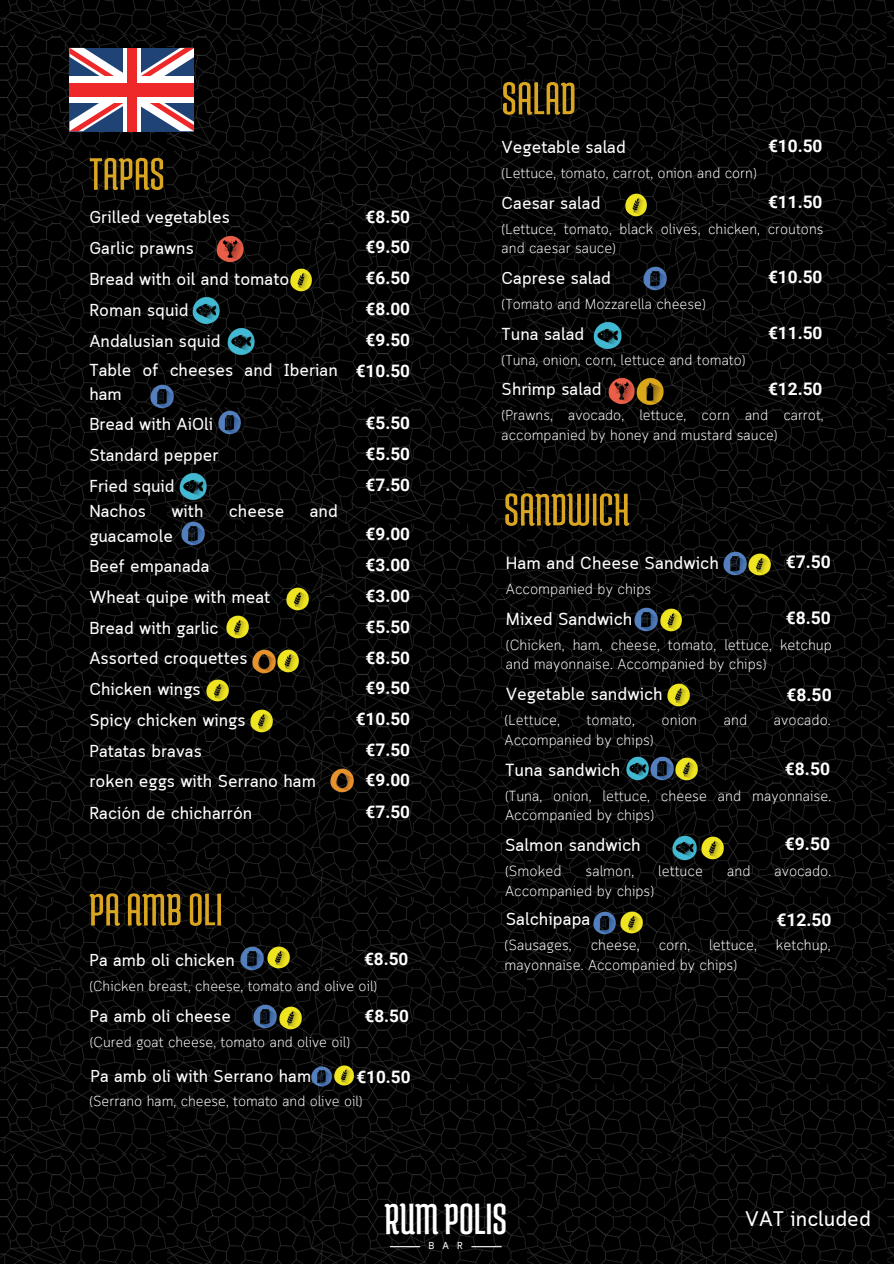
<style>
.page{position:relative;width:894px;height:1264px;background:#fff}
.page>*{position:absolute;margin:0;border:0;box-sizing:border-box;transform-origin:0 0}
.t1{font:46.5px "Medula One";color:#fff}
.t2{font:700 21px "Cloud Loop";color:#fff}
.t3{font:700 17.4px "Cloud Loop";color:#fff}
.t4{font:700 17.4px "Roboto";color:#fff}
.t5{font:700 17.25px "Cloud Loop";color:#fff}
.t6{font:700 17.25px "Roboto";color:#fff}
.t7{font:700 17.1px "Cloud Loop";color:#fff}
.t8{font:700 17.1px "Roboto";color:#fff}
.t9{font:14.55px/19.6px "Cloud Loop";color:#fff}
.t10{font:14.4px/19.4px "Cloud Loop";color:#fff}
.t11{font:14.25px "Cloud Loop";color:#fff}
.t12{font:700 10.05px "Cloud Loop";color:#fff}
</style>
<div class="page">
<img style="left:0;top:0;width:893px;height:1263px">
<hr style="left:390px;top:1246px;width:30px;height:1px;background:#fff">
<hr style="left:471px;top:1246px;width:30px;height:1px;background:#fff">
<img style="left:76px;top:145px;width:101px;height:61px">
<img style="left:490px;top:70px;width:98px;height:60px">
<img style="left:492px;top:480px;width:151px;height:61px">
<img style="left:76px;top:880px;width:159px;height:61px">
<svg style="left:140px;top:48px;width:54px;height:28px"></svg>
<svg style="left:69px;top:103px;width:54px;height:28px"></svg>
<svg style="left:69px;top:48px;width:54px;height:28px"></svg>
<svg style="left:140px;top:103px;width:54px;height:28px"></svg>
<div style="left:69px;top:76px;width:125px;height:27px;background:#fff"></div>
<div style="left:123px;top:48px;width:17px;height:83px;background:#fff"></div>
<div style="left:69px;top:83px;width:125px;height:13px;background:#ee2828"></div>
<div style="left:127px;top:48px;width:10px;height:83px;background:#ee2828"></div>
<img style="left:216px;top:234px;width:28px;height:29px">
<img style="left:178px;top:471px;width:29px;height:31px">
<img style="left:191px;top:295px;width:29px;height:31px">
<img style="left:226px;top:326px;width:30px;height:31px">
<img style="left:217px;top:409px;width:25px;height:26px">
<img style="left:181px;top:520px;width:24px;height:26px">
<img style="left:289px;top:267px;width:24px;height:25px">
<img style="left:150px;top:383px;width:24px;height:26px">
<img style="left:285px;top:586px;width:24px;height:25px">
<img style="left:252px;top:649px;width:48px;height:25px">
<img style="left:205px;top:678px;width:24px;height:24px">
<img style="left:250px;top:709px;width:23px;height:24px">
<img style="left:329px;top:767px;width:25px;height:26px">
<img style="left:226px;top:614px;width:23px;height:25px">
<img style="left:240px;top:945px;width:25px;height:26px">
<img style="left:253px;top:1003px;width:25px;height:26px">
<img style="left:311px;top:1064px;width:43px;height:23px">
<img style="left:266px;top:945px;width:24px;height:24px">
<img style="left:279px;top:1005px;width:23px;height:25px">
<img style="left:607px;top:376px;width:28px;height:29px">
<img style="left:592px;top:320px;width:30px;height:31px">
<img style="left:642px;top:266px;width:25px;height:26px">
<img style="left:624px;top:192px;width:23px;height:25px">
<img style="left:635px;top:376px;width:29px;height:31px">
<img style="left:625px;top:755px;width:72px;height:26px">
<img style="left:671px;top:834px;width:26px;height:27px">
<img style="left:722px;top:551px;width:49px;height:26px">
<img style="left:633px;top:606px;width:49px;height:26px">
<img style="left:592px;top:910px;width:24px;height:25px">
<img style="left:666px;top:682px;width:24px;height:25px">
<img style="left:700px;top:835px;width:24px;height:25px">
<img style="left:619px;top:910px;width:24px;height:24px">
<h4 class="t5" style="left:89px;top:207px;width:142px">Grilled vegetables</h4>
<h4 class="t6" style="left:365px;top:206px;width:46px">€8.50</h4>
<p class="t5" style="left:89px;top:238px;width:106px">Garlic prawns</p>
<h4 class="t6" style="left:365px;top:237px;width:46px">€9.50</h4>
<h4 class="t5" style="left:89px;top:269px;width:201px">Bread with oil and tomato</h4>
<p class="t6" style="left:365px;top:268px;width:46px">€6.50</p>
<h4 class="t5" style="left:89px;top:300px;width:101px">Roman squid</h4>
<p class="t6" style="left:365px;top:299px;width:46px">€8.00</p>
<p class="t5" style="left:89px;top:331px;width:132px">Andalusian squid</p>
<h4 class="t6" style="left:365px;top:330px;width:46px">€9.50</h4>
<p class="t5" style="left:89px;top:360px;width:250px">Table of cheeses and Iberian</p>
<h4 class="t6" style="left:355px;top:361px;width:56px">€10.50</h4>
<p class="t5" style="left:89px;top:384px;width:34px">ham</p>
<h4 class="t5" style="left:89px;top:414px;width:125px">Bread with AiOli</h4>
<h4 class="t6" style="left:365px;top:413px;width:46px">€5.50</h4>
<h4 class="t5" style="left:89px;top:445px;width:131px">Standard pepper</h4>
<h4 class="t6" style="left:365px;top:444px;width:46px">€5.50</h4>
<p class="t5" style="left:89px;top:476px;width:87px">Fried squid</p>
<p class="t6" style="left:365px;top:475px;width:46px">€7.50</p>
<h4 class="t5" style="left:89px;top:501px;width:58px">Nachos</h4>
<h4 class="t5" style="left:171px;top:501px;width:34px">with</h4>
<h4 class="t5" style="left:229px;top:501px;width:57px">cheese</h4>
<h4 class="t5" style="left:310px;top:501px;width:30px">and</h4>
<h4 class="t5" style="left:89px;top:526px;width:85px">guacamole</h4>
<h4 class="t6" style="left:365px;top:524px;width:46px">€9.00</h4>
<h4 class="t5" style="left:89px;top:556px;width:122px">Beef empanada</h4>
<h4 class="t6" style="left:365px;top:555px;width:46px">€3.00</h4>
<h4 class="t5" style="left:89px;top:587px;width:182px">Wheat quipe with meat</h4>
<h4 class="t6" style="left:365px;top:586px;width:46px">€3.00</h4>
<h4 class="t5" style="left:89px;top:617px;width:131px">Bread with garlic</h4>
<p class="t6" style="left:365px;top:616px;width:46px">€5.50</p>
<h4 class="t5" style="left:89px;top:648px;width:160px">Assorted croquettes</h4>
<h4 class="t6" style="left:365px;top:647px;width:46px">€8.50</h4>
<h4 class="t5" style="left:89px;top:679px;width:113px">Chicken wings</h4>
<h4 class="t6" style="left:365px;top:678px;width:46px">€9.50</h4>
<p class="t5" style="left:89px;top:710px;width:158px">Spicy chicken wings</p>
<p class="t6" style="left:355px;top:709px;width:56px">€10.50</p>
<h4 class="t5" style="left:89px;top:741px;width:114px">Patatas bravas</h4>
<h4 class="t6" style="left:365px;top:740px;width:46px">€7.50</h4>
<h4 class="t5" style="left:89px;top:771px;width:228px">roken eggs with Serrano ham</h4>
<h4 class="t6" style="left:365px;top:770px;width:46px">€9.00</h4>
<p class="t5" style="left:89px;top:803px;width:164px">Ración de chicharrón</p>
<p class="t6" style="left:365px;top:802px;width:46px">€7.50</p>
<h4 class="t7" style="left:89px;top:950px;width:147px">Pa amb oli chicken</h4>
<p class="t8" style="left:364px;top:949px;width:46px">€8.50</p>
<h4 class="t11" style="left:89px;top:976px;width:289px">(Chicken breast, cheese, tomato and olive oil)</h4>
<h4 class="t7" style="left:90px;top:1006px;width:142px">Pa amb oli cheese</h4>
<p class="t8" style="left:364px;top:1005px;width:46px">€8.50</p>
<h4 class="t11" style="left:90px;top:1032px;width:261px">(Cured goat cheese, tomato and olive oil)</h4>
<h4 class="t7" style="left:90px;top:1065px;width:222px">Pa amb oli with Serrano ham</h4>
<h4 class="t8" style="left:356px;top:1066px;width:56px">€10.50</h4>
<p class="t11" style="left:89px;top:1092px;width:275px">(Serrano ham, cheese, tomato and olive oil)</p>
<h5 class="t5" style="left:501px;top:137px;width:126px">Vegetable salad</h5>
<h4 class="t6" style="left:767px;top:136px;width:56px">€10.50</h4>
<p class="t10" style="left:501px;top:164px;width:256px">(Lettuce, tomato, carrot, onion and corn)</p>
<p class="t5" style="left:501px;top:193px;width:100px">Caesar salad</p>
<p class="t6" style="left:767px;top:192px;width:56px">€11.50</p>
<h4 class="t10" style="left:501px;top:220px;width:323px">(Lettuce, tomato, black olives, chicken, croutons and caesar sauce)</h4>
<h4 class="t5" style="left:501px;top:268px;width:111px">Caprese salad</h4>
<h4 class="t6" style="left:767px;top:267px;width:56px">€10.50</h4>
<h5 class="t10" style="left:501px;top:295px;width:205px">(Tomato and Mozzarella cheese)</h5>
<p class="t5" style="left:501px;top:324px;width:84px">Tuna salad</p>
<h4 class="t6" style="left:767px;top:323px;width:56px">€11.50</h4>
<p class="t10" style="left:501px;top:351px;width:245px">(Tuna, onion, corn, lettuce and tomato)</p>
<h4 class="t5" style="left:501px;top:379px;width:101px">Shrimp salad</h4>
<h4 class="t6" style="left:767px;top:378px;width:56px">€12.50</h4>
<h4 class="t10" style="left:501px;top:406px;width:323px">(Prawns, avocado, lettuce, corn and carrot, accompanied by honey and mustard sauce)</h4>
<h4 class="t3" style="left:506px;top:552px;width:214px">Ham and Cheese Sandwich</h4>
<h5 class="t4" style="left:785px;top:551px;width:47px">€7.50</h5>
<h4 class="t9" style="left:506px;top:580px;width:147px">Accompanied by chips</h4>
<p class="t3" style="left:506px;top:608px;width:128px">Mixed Sandwich</p>
<h5 class="t4" style="left:785px;top:607px;width:47px">€8.50</h5>
<p class="t9" style="left:506px;top:636px;width:327px">(Chicken, ham, cheese, tomato, lettuce, ketchup and mayonnaise. Accompanied by chips)</p>
<h4 class="t3" style="left:505px;top:684px;width:159px">Vegetable sandwich</h4>
<p class="t4" style="left:786px;top:685px;width:47px">€8.50</p>
<h4 class="t9" style="left:504px;top:711px;width:57px">(Lettuce,</h4>
<h4 class="t9" style="left:586px;top:711px;width:50px">tomato,</h4>
<h4 class="t9" style="left:661px;top:711px;width:37px">onion</h4>
<h4 class="t9" style="left:723px;top:711px;width:25px">and</h4>
<h4 class="t9" style="left:773px;top:711px;width:58px">avocado.</h4>
<h4 class="t9" style="left:504px;top:731px;width:151px">Accompanied by chips)</h4>
<h4 class="t3" style="left:505px;top:759px;width:117px">Tuna sandwich</h4>
<p class="t4" style="left:784px;top:758px;width:47px">€8.50</p>
<h4 class="t9" style="left:505px;top:787px;width:327px">(Tuna, onion, lettuce, cheese and mayonnaise.<br>Accompanied by chips)</h4>
<h4 class="t3" style="left:505px;top:835px;width:137px">Salmon sandwich</h4>
<h5 class="t4" style="left:784px;top:834px;width:47px">€9.50</h5>
<h4 class="t9" style="left:505px;top:862px;width:58px">(Smoked</h4>
<h4 class="t9" style="left:585px;top:862px;width:50px">salmon,</h4>
<h4 class="t9" style="left:658px;top:862px;width:46px">lettuce</h4>
<h4 class="t9" style="left:726px;top:862px;width:25px">and</h4>
<h4 class="t9" style="left:774px;top:862px;width:58px">avocado.</h4>
<h4 class="t9" style="left:505px;top:882px;width:151px">Accompanied by chips)</h4>
<h4 class="t3" style="left:505px;top:908px;width:86px">Salchipapa</h4>
<h4 class="t4" style="left:776px;top:909px;width:57px">€12.50</h4>
<h5 class="t9" style="left:504px;top:936px;width:69px">(Sausages,</h5>
<h5 class="t9" style="left:590px;top:936px;width:50px">cheese,</h5>
<h5 class="t9" style="left:658px;top:936px;width:33px">corn,</h5>
<h5 class="t9" style="left:709px;top:936px;width:49px">lettuce,</h5>
<h5 class="t9" style="left:775px;top:936px;width:56px">ketchup,</h5>
<h5 class="t9" style="left:504px;top:955px;width:234px">mayonnaise. Accompanied by chips)</h5>
<p class="t1" style="left:384px;top:1194px;width:124px">RUMPOLIS</p>
<h4 class="t12" style="left:428px;top:1239px;width:36px">BAR</h4>
<h4 class="t2" style="left:745px;top:1206px;width:127px">VAT included</h4>
</div>
